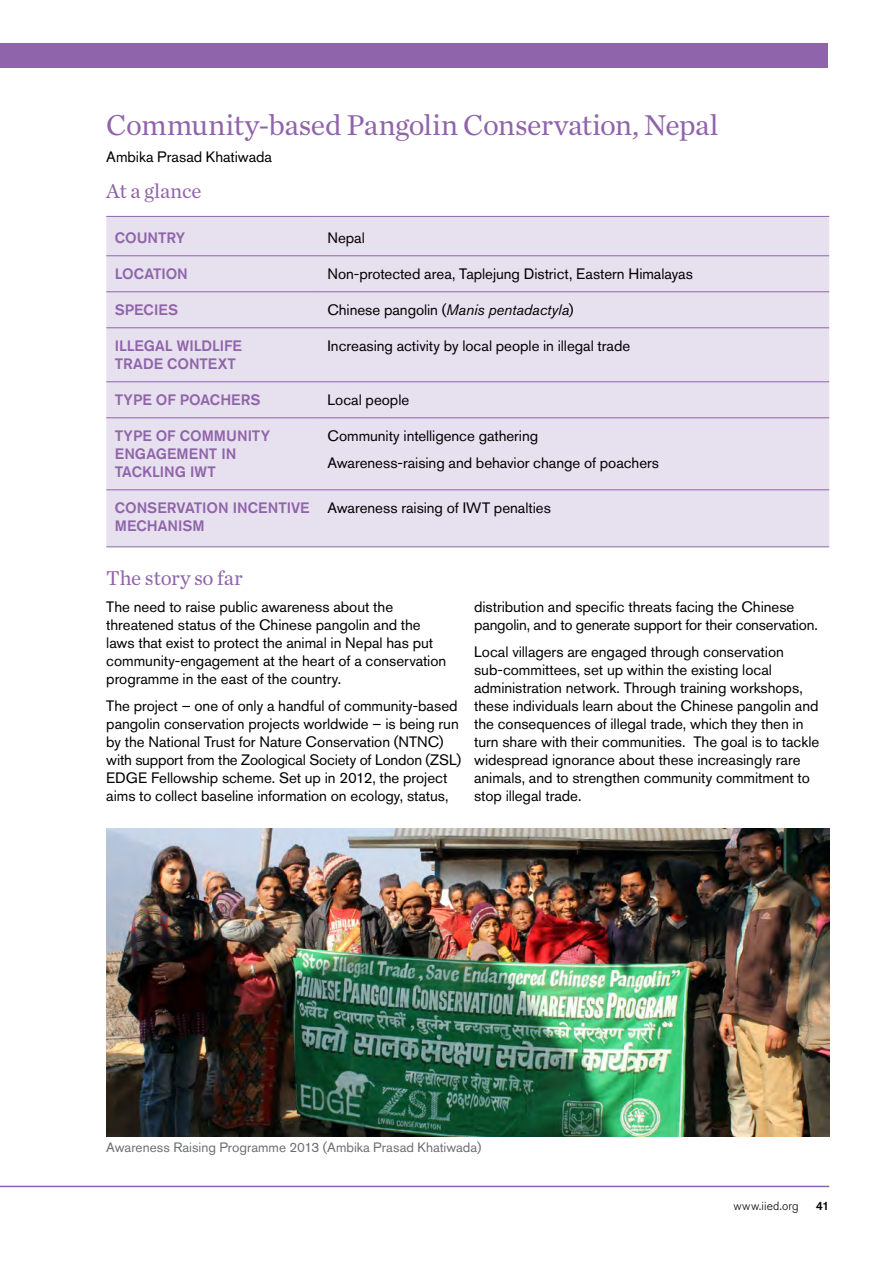
<style>
.page{position:relative;width:893px;height:1263px;background:#fff}
.page>*{position:absolute;margin:0;border:0;box-sizing:border-box;transform-origin:0 0}
.IIED_IP_Subheading{font:30px "Chronicle Text G1";letter-spacing:-.015em;color:#9064aa}
.IIED_IP_Small_subhea{font:21px "Chronicle Text G1";letter-spacing:-.01em;color:#9064aa}
.IIED_IP_Body_copy{font:15px/18px "Akzidenz Grotesk BE";letter-spacing:-.005em;color:#000}
.IIED_IP_Body_copy-2{font:500 15px/18px "Akzidenz Grotesk BE";color:#9064aa}
.IIED_IP_Body_copy-3{font:13.5px "Akzidenz Grotesk BE";color:#6d6e71}
.t1{font:300 12px "Akzidenz Grotesk BE";letter-spacing:.015em;color:#000}
.t2{font:500 12px "Akzidenz Grotesk BE";color:#000}
.s1{font-style:italic}
</style>
<div class="page">
<div style="left:0;top:43px;width:828px;height:24px;background:#9064aa"></div>
<hr style="left:0;top:1186px;width:829px;height:1px;background:#9064aa">
<div style="left:106px;top:217px;width:723px;height:329px;background:#e7e0ef"></div>
<hr style="left:106px;top:216px;width:213px;height:1px;background:#9064aa">
<hr style="left:319px;top:216px;width:510px;height:1px;background:#9064aa">
<hr style="left:106px;top:255px;width:213px;height:1px;background:#9064aa">
<hr style="left:319px;top:255px;width:510px;height:1px;background:#9064aa">
<hr style="left:106px;top:291px;width:213px;height:1px;background:#9064aa">
<hr style="left:319px;top:291px;width:510px;height:1px;background:#9064aa">
<hr style="left:106px;top:327px;width:213px;height:1px;background:#9064aa">
<hr style="left:319px;top:327px;width:510px;height:1px;background:#9064aa">
<hr style="left:106px;top:381px;width:213px;height:1px;background:#9064aa">
<hr style="left:319px;top:381px;width:510px;height:1px;background:#9064aa">
<hr style="left:106px;top:417px;width:213px;height:1px;background:#9064aa">
<hr style="left:319px;top:417px;width:510px;height:1px;background:#9064aa">
<hr style="left:106px;top:489px;width:213px;height:1px;background:#9064aa">
<hr style="left:319px;top:489px;width:510px;height:1px;background:#9064aa">
<hr style="left:106px;top:546px;width:213px;height:1px;background:#9064aa">
<hr style="left:319px;top:546px;width:510px;height:1px;background:#9064aa">
<img style="left:106px;top:828px;width:723px;height:308px">
<p class="IIED_IP_Subheading" style="left:106px;top:102px;width:614px">Community-based Pangolin Conservation, Nepal</p>
<p class="IIED_IP_Body_copy" style="left:106px;top:148px;width:167px">Ambika Prasad Khatiwada</p>
<p class="IIED_IP_Small_subhea" style="left:106px;top:175px;width:97px">At a glance</p>
<p class="IIED_IP_Body_copy-2" style="left:115px;top:228px;width:72px">COUNTRY</p>
<p class="IIED_IP_Body_copy" style="left:327px;top:229px;width:39px">Nepal</p>
<p class="IIED_IP_Body_copy-2" style="left:115px;top:264px;width:75px">LOCATION</p>
<p class="IIED_IP_Body_copy" style="left:327px;top:265px;width:367px">Non-protected area, Taplejung District, Eastern Himalayas</p>
<p class="IIED_IP_Body_copy-2" style="left:115px;top:300px;width:65px">SPECIES</p>
<p class="IIED_IP_Body_copy" style="left:327px;top:301px;width:248px">Chinese pangolin (<span class="s1">Manis pentadactyla</span>)</p>
<p class="IIED_IP_Body_copy-2" style="left:115px;top:336px;width:129px">ILLEGAL WILDLIFE<br>TRADE CONTEXT</p>
<p class="IIED_IP_Body_copy" style="left:327px;top:337px;width:304px">Increasing activity by local people in illegal trade</p>
<p class="IIED_IP_Body_copy-2" style="left:115px;top:390px;width:147px">TYPE OF POACHERS</p>
<p class="IIED_IP_Body_copy" style="left:327px;top:391px;width:83px">Local people</p>
<p class="IIED_IP_Body_copy-2" style="left:115px;top:426px;width:157px">TYPE OF COMMUNITY<br>ENGAGEMENT IN<br>TACKLING IWT</p>
<p class="IIED_IP_Body_copy" style="left:327px;top:427px;width:212px">Community intelligence gathering</p>
<p class="IIED_IP_Body_copy" style="left:327px;top:454px;width:333px">Awareness-raising and behavior change of poachers</p>
<p class="IIED_IP_Body_copy-2" style="left:115px;top:498px;width:196px">CONSERVATION INCENTIVE<br>MECHANISM</p>
<p class="IIED_IP_Body_copy" style="left:327px;top:499px;width:225px">Awareness raising of IWT penalties</p>
<p class="IIED_IP_Small_subhea" style="left:106px;top:562px;width:138px">The story so far</p>
<p class="IIED_IP_Body_copy" style="left:106px;top:598px;width:341px">The need to raise public awareness about the threatened status of the Chinese pangolin and the laws that exist to protect the animal in Nepal has put community-engagement at the heart of a conservation programme in the east of the country.</p>
<p class="IIED_IP_Body_copy" style="left:106px;top:697px;width:356px">The project – one of only a handful of community-based pangolin conservation projects worldwide – is being run by the National Trust for Nature Conservation (NTNC) with support from the Zoological Society of London (ZSL)<br>EDGE Fellowship scheme. Set up in 2012, the project aims to collect baseline information on ecology, status,</p>
<p class="IIED_IP_Body_copy" style="left:474px;top:598px;width:345px">distribution and specific threats facing the Chinese pangolin, and to generate support for their conservation.</p>
<p class="IIED_IP_Body_copy" style="left:474px;top:643px;width:347px">Local villagers are engaged through conservation sub-committees, set up within the existing local administration network. Through training workshops, these individuals learn about the Chinese pangolin and the consequences of illegal trade, which they then in turn share with their communities. The goal is to tackle widespread ignorance about these increasingly rare animals, and to strengthen community commitment to stop illegal trade.</p>
<p class="IIED_IP_Body_copy-3" style="left:106px;top:1139px;width:377px">Awareness Raising Programme 2013 (Ambika Prasad Khatiwada)</p>
<p class="t1" style="left:734px;top:1199px;width:67px">www.iied.org</p>
<p class="t2" style="left:816px;top:1199px;width:15px">41</p>
</div>
